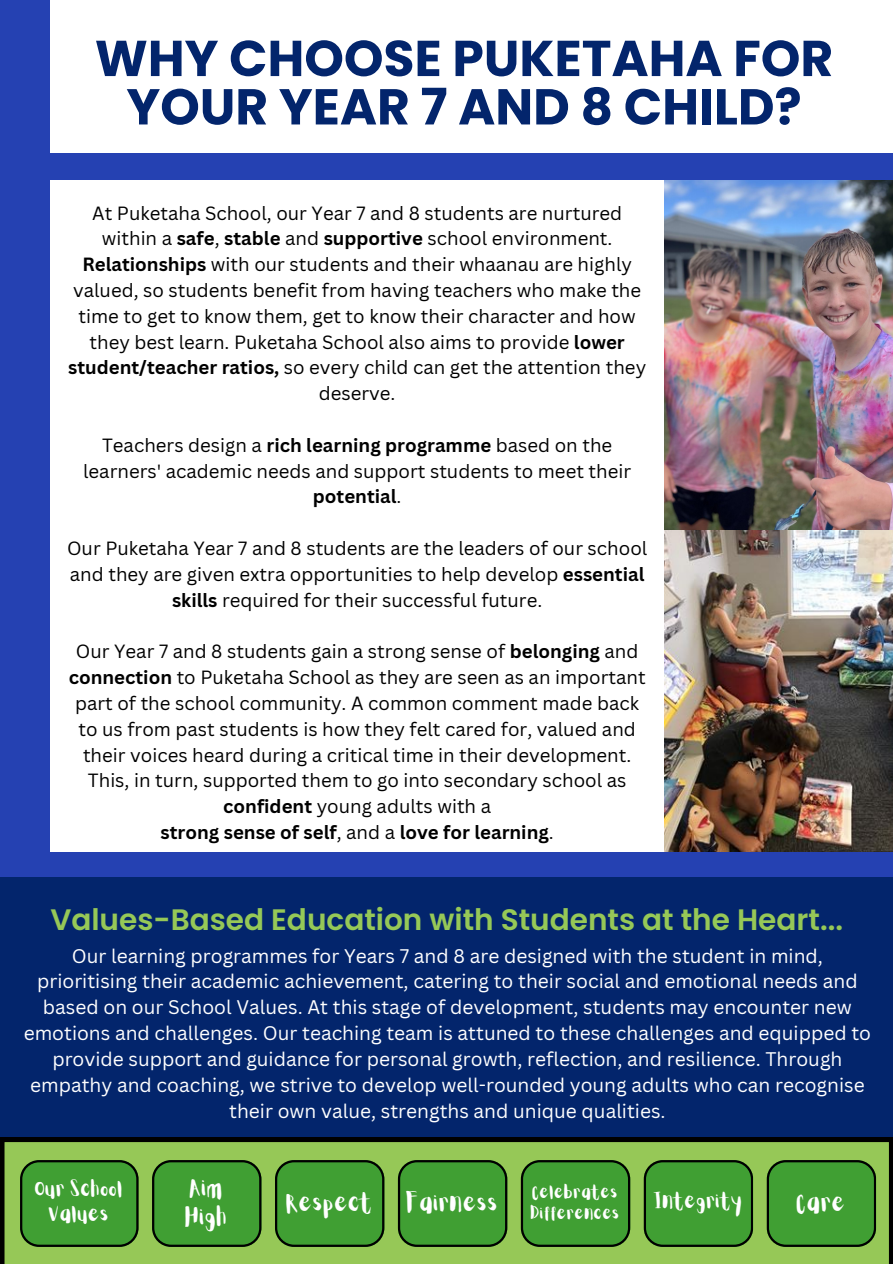
<style>
.page{position:relative;width:893px;height:1264px;background:#fff}
.page>*{position:absolute;margin:0;border:0;box-sizing:border-box;transform-origin:0 0}
.t1{font:700 50.4px/48.3px "Poppins";color:#03256c;text-align:center}
.t2{font:600 29.55px "Poppins";color:#96c857}
.t3{font:21px/29.2px "Aloja Extended";color:#fff}
.t4{font:19.2px/25.8px "Canva Sans";color:#fff;text-align:center}
.t5{font:18.6px/25.8px "Canva Sans";color:#000;text-align:center}
.t6{font:18px/24.8px "Aloja Extended";color:#fff;text-align:center}
.t7{font:15px/20.2px "Aloja Extended";color:#fff}
.s1{font-weight:700}
</style>
<div class="page">
<div style="left:0;top:0;width:50px;height:851px;background:#2541b2"></div>
<img style="left:664px;top:529px;width:228px;height:322px">
<img style="left:664px;top:180px;width:228px;height:349px">
<div style="left:19px;top:153px;width:873px;height:27px;background:#2541b2"></div>
<div style="left:0;top:851px;width:892px;height:50px;background:#2541b2"></div>
<div style="left:0;top:877px;width:892px;height:386px;background:#03256c"></div>
<svg style="left:0;top:1137px;width:892px;height:126px"></svg>
<svg style="left:20px;top:1160px;width:118px;height:86px"></svg>
<svg style="left:152px;top:1160px;width:109px;height:86px"></svg>
<svg style="left:398px;top:1160px;width:109px;height:86px"></svg>
<svg style="left:275px;top:1160px;width:109px;height:86px"></svg>
<svg style="left:521px;top:1160px;width:109px;height:86px"></svg>
<svg style="left:643px;top:1160px;width:109px;height:86px"></svg>
<svg style="left:766px;top:1160px;width:109px;height:86px"></svg>
<p class="t1" style="left:95px;top:34px;width:739px">WHY CHOOSE PUKETAHA FOR<br>YOUR YEAR 7 AND 8 CHILD?</p>
<h4 class="t5" style="left:68px;top:199px;width:579px">At Puketaha School, our Year 7 and 8 students are nurtured within a <span class="s1">safe</span>, <span class="s1">stable</span> and <span class="s1">supportive</span> school environment.<br><span class="s1">Relationships</span> with our students and their whaanau are highly valued, so students benefit from having teachers who make the time to get to know them, get to know their character and how they best learn. Puketaha School also aims to provide <span class="s1">lower student/teacher ratios,</span> so every child can get the attention they deserve.</h4>
<h4 class="t5" style="left:83px;top:431px;width:549px">Teachers design a <span class="s1">rich learning programme</span> based on the learners' academic needs and support students to meet their <span class="s1">potential</span>.</h4>
<h4 class="t5" style="left:67px;top:535px;width:581px">Our Puketaha Year 7 and 8 students are the leaders of our school and they are given extra opportunities to help develop <span class="s1">essential skills</span> required for their successful future.</h4>
<h4 class="t5" style="left:69px;top:638px;width:578px">Our Year 7 and 8 students gain a strong sense of <span class="s1">belonging</span> and <span class="s1">connection</span> to Puketaha School as they are seen as an important part of the school community. A common comment made back to us from past students is how they felt cared for, valued and their voices heard during a critical time in their development.<br>This, in turn, supported them to go into secondary school as <span class="s1">confident</span> young adults with a<br><span class="s1">strong sense of self</span>, and a <span class="s1">love for learning</span>.</h4>
<h4 class="t2" style="left:50px;top:898px;width:794px">Values-Based Education with Students at the Heart...</h4>
<h3 class="t4" style="left:24px;top:942px;width:848px">Our learning programmes for Years 7 and 8 are designed with the student in mind, prioritising their academic achievement, catering to their social and emotional needs and based on our School Values. At this stage of development, students may encounter new emotions and challenges. Our teaching team is attuned to these challenges and equipped to provide support and guidance for personal growth, reflection, and resilience. Through empathy and coaching, we strive to develop well-rounded young adults who can recognise their own value, strengths and unique qualities.</h3>
<p class="t6" style="left:35px;top:1177px;width:90px">Our School<br>Values</p>
<h2 class="t3" style="left:185px;top:1174px;width:44px">Aim<br>High</h2>
<h4 class="t3" style="left:286px;top:1189px;width:88px">Respect</h4>
<h3 class="t3" style="left:406px;top:1189px;width:94px">Fairness</h3>
<h3 class="t7" style="left:530px;top:1183px;width:91px">Celebrates<br>Differences</h3>
<h3 class="t6" style="left:654px;top:1190px;width:90px">Integrity</h3>
<h3 class="t3" style="left:796px;top:1189px;width:51px">Care</h3>
</div>
